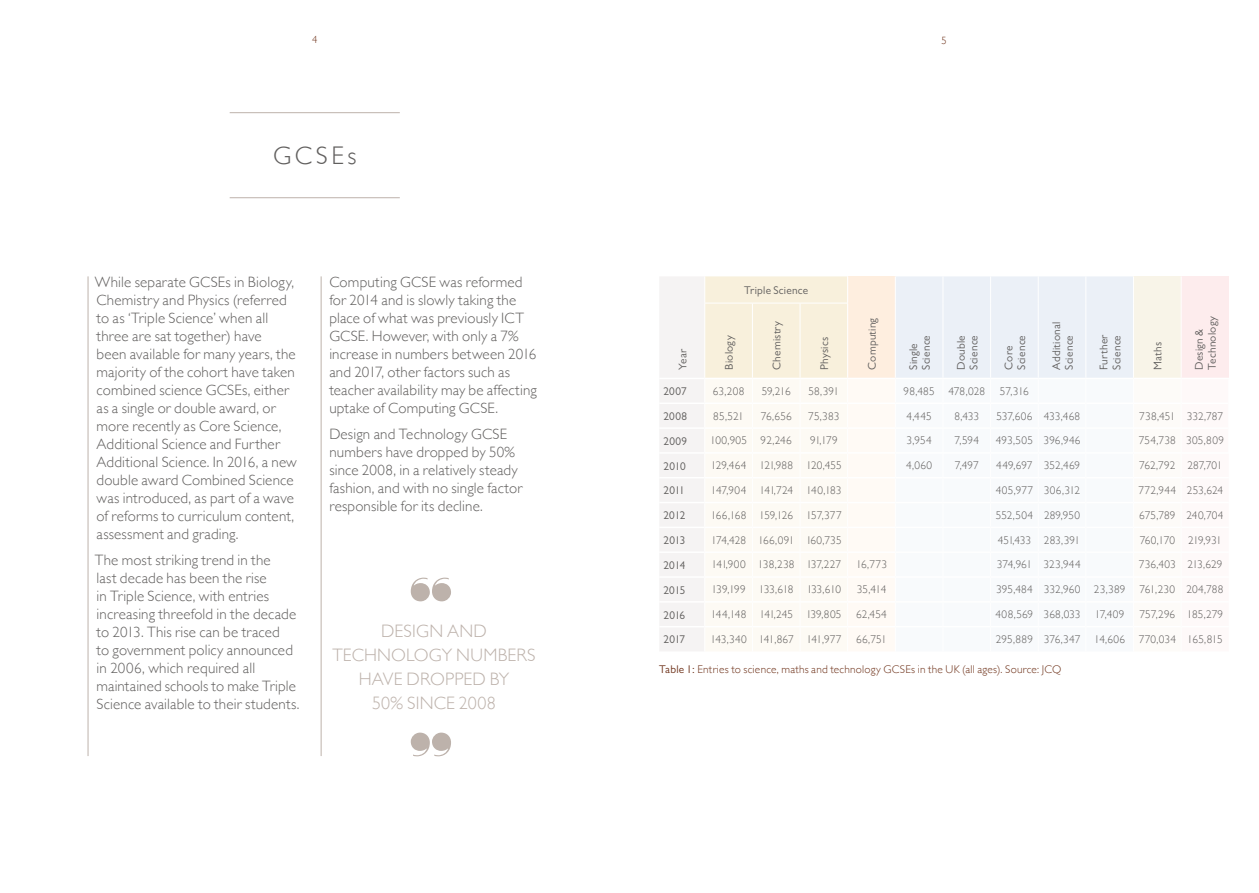
<style>
.page{position:relative;width:1259px;height:893px;background:#fff}
.page>*{position:absolute;margin:0;border:0;box-sizing:border-box;transform-origin:0 0}
.t1{font:300 25.5px "Gill Sans";letter-spacing:.14em;color:#615f5e}
.t2{font:300 18px/24px "Gill Sans";letter-spacing:.01em;color:#bdb2ab;text-align:center}
.t3{font:300 15px/18px "Gill Sans";letter-spacing:.01em;color:#615f5e}
.t4{font:300 11.25px "Gill Sans";letter-spacing:.005em;color:#615f5e}
.t5{font:11.25px/12.8px "Gill Sans";letter-spacing:.02em;color:#615f5e}
.t6{font:300 11.25px "Gill Sans";letter-spacing:.02em;color:#6e321a}
.t7{font:300 11.25px "Gill Sans";letter-spacing:.025em;color:#615f5e}
.t8{font:300 11.25px "Gill Sans";letter-spacing:-.04em;color:#615f5e}
.t9{font:300 11.25px "Gill Sans";letter-spacing:-.015em;color:#615f5e}
.t10{font:300 11.25px "Gill Sans";letter-spacing:.03em;color:#615f5e}
.t11{font:300 11.25px "Gill Sans";letter-spacing:-.035em;color:#615f5e}
.t12{font:300 10.5px "Gill Sans";color:#6e321a}
.s1{font-weight:400}
</style>
<div class="page">
<hr style="left:321px;top:276px;width:1px;height:480px;background:#bdb2ab">
<svg style="left:660px;top:276px;width:569px;height:375px"></svg>
<hr style="left:230px;top:112px;width:170px;height:1px;background:#bdb2ab">
<hr style="left:230px;top:197px;width:170px;height:1px;background:#bdb2ab">
<hr style="left:88px;top:276px;width:1px;height:480px;background:#bdb2ab">
<svg style="left:411px;top:578px;width:40px;height:23px"></svg>
<svg style="left:411px;top:733px;width:40px;height:23px"></svg>
<p class="t12" style="left:312px;top:32px;width:7px">4</p>
<p class="t12" style="left:941px;top:33px;width:7px">5</p>
<h1 class="t1" style="left:273px;top:135px;width:85px">GCSEs</h1>
<p class="t3" style="left:95px;top:272px;width:203px">While separate GCSEs in Biology,<br>Chemistry and Physics (referred to as ‘Triple Science’ when all three are sat together) have<br>been available for many years, the majority of the cohort have taken combined science GCSEs, either as a single or double award, or more recently as Core Science,<br>Additional Science and Further<br>Additional Science. In 2016, a new double award Combined Science was introduced, as part of a wave of reforms to curriculum content, assessment and grading.</p>
<p class="t3" style="left:95px;top:551px;width:206px">The most striking trend in the<br>last decade has been the rise<br>in Triple Science, with entries increasing threefold in the decade to 2013. This rise can be traced<br>to government policy announced in 2006, which required all maintained schools to make Triple<br>Science available to their students.</p>
<p class="t3" style="left:329px;top:272px;width:209px">Computing GCSE was reformed for 2014 and is slowly taking the place of what was previously ICT<br>GCSE. However, with only a 7% increase in numbers between 2016 and 2017, other factors such as teacher availability may be affecting uptake of Computing GCSE.</p>
<p class="t3" style="left:329px;top:425px;width:195px">Design and Technology GCSE numbers have dropped by 50% since 2008, in a relatively steady fashion, and with no single factor responsible for its decline.</p>
<p class="t2" style="left:332px;top:618px;width:205px">DESIGN AND<br>TECHNOLOGY NUMBERS<br>HAVE DROPPED BY<br>50% SINCE 2008</p>
<p class="t5" style="left:676px;top:370px;width:23px;rotate:-90deg">Year</p>
<p class="t5" style="left:744px;top:284px;width:65px">Triple Science</p>
<p class="t5" style="left:722px;top:370px;width:36px;rotate:-90deg">Biology</p>
<p class="t5" style="left:770px;top:370px;width:51px;rotate:-90deg">Chemistry</p>
<p class="t5" style="left:818px;top:370px;width:34px;rotate:-90deg">Physics</p>
<p class="t5" style="left:865px;top:370px;width:54px;rotate:-90deg">Computing</p>
<p class="t5" style="left:907px;top:370px;width:36px;rotate:-90deg">Single<br>Science</p>
<p class="t5" style="left:954px;top:370px;width:36px;rotate:-90deg">Double<br>Science</p>
<p class="t5" style="left:1002px;top:370px;width:36px;rotate:-90deg">Core<br>Science</p>
<p class="t5" style="left:1049px;top:370px;width:50px;rotate:-90deg">Additional<br>Science</p>
<p class="t5" style="left:1097px;top:370px;width:37px;rotate:-90deg">Further<br>Science</p>
<p class="t5" style="left:1151px;top:370px;width:30px;rotate:-90deg">Maths</p>
<p class="t5" style="left:1192px;top:370px;width:55px;rotate:-90deg">Design &amp;<br>Technology</p>
<p class="t5" style="left:663px;top:385px;width:25px">2007</p>
<p class="t4" style="left:713px;top:382px;width:33px">63,208</p>
<p class="t4" style="left:762px;top:382px;width:30px">59,216</p>
<p class="t4" style="left:808px;top:382px;width:32px">58,391</p>
<p class="t4" style="left:903px;top:382px;width:83px">98,485 478,028</p>
<p class="t4" style="left:1000px;top:382px;width:30px">57,316</p>
<p class="t5" style="left:663px;top:410px;width:25px">2008</p>
<p class="t4" style="left:713px;top:407px;width:32px">85,521</p>
<p class="t4" style="left:760px;top:407px;width:32px">76,656</p>
<p class="t4" style="left:808px;top:407px;width:33px">75,383</p>
<p class="t4" style="left:906px;top:407px;width:27px">4,445</p>
<p class="t4" style="left:954px;top:407px;width:26px">8,433</p>
<p class="t4" style="left:996px;top:407px;width:85px">537,606 433,468</p>
<p class="t4" style="left:1139px;top:407px;width:85px">738,451 332,787</p>
<p class="t5" style="left:663px;top:435px;width:25px">2009</p>
<p class="t7" style="left:710px;top:432px;width:83px">100,905 92,246</p>
<p class="t4" style="left:810px;top:432px;width:29px">91,179</p>
<p class="t4" style="left:906px;top:432px;width:27px">3,954</p>
<p class="t4" style="left:954px;top:432px;width:26px">7,594</p>
<p class="t4" style="left:996px;top:432px;width:86px">493,505 396,946</p>
<p class="t7" style="left:1138px;top:432px;width:87px">754,738 305,809</p>
<p class="t5" style="left:663px;top:459px;width:24px">2010</p>
<p class="t4" style="left:711px;top:457px;width:132px">129,464 121,988 120,455</p>
<p class="t4" style="left:906px;top:457px;width:27px">4,060</p>
<p class="t4" style="left:955px;top:457px;width:25px">7,497</p>
<p class="t4" style="left:996px;top:457px;width:85px">449,697 352,469</p>
<p class="t4" style="left:1139px;top:457px;width:85px">762,792 287,701</p>
<p class="t5" style="left:663px;top:484px;width:23px">2011</p>
<p class="t4" style="left:711px;top:481px;width:132px">147,904 141,724 140,183</p>
<p class="t10" style="left:995px;top:481px;width:86px">405,977 306,312</p>
<p class="t7" style="left:1138px;top:481px;width:86px">772,944 253,624</p>
<p class="t5" style="left:663px;top:509px;width:23px">2012</p>
<p class="t4" style="left:711px;top:506px;width:132px">166,168 159,126 157,377</p>
<p class="t4" style="left:995px;top:506px;width:86px">552,504 289,950</p>
<p class="t4" style="left:1139px;top:506px;width:86px">675,789 240,704</p>
<p class="t5" style="left:663px;top:534px;width:23px">2013</p>
<p class="t4" style="left:711px;top:531px;width:132px">174,428 166,091 160,735</p>
<p class="t4" style="left:997px;top:531px;width:84px">451,433 283,391</p>
<p class="t11" style="left:1139px;top:531px;width:84px">760,170 219,931</p>
<p class="t5" style="left:663px;top:559px;width:23px">2014</p>
<p class="t4" style="left:711px;top:556px;width:131px">141,900 138,238 137,227</p>
<p class="t4" style="left:856px;top:556px;width:32px">16,773</p>
<p class="t4" style="left:996px;top:556px;width:85px">374,961 323,944</p>
<p class="t4" style="left:1138px;top:556px;width:85px">736,403 213,629</p>
<p class="t5" style="left:663px;top:584px;width:23px">2015</p>
<p class="t8" style="left:711px;top:581px;width:131px">139,199 133,618 133,610</p>
<p class="t4" style="left:856px;top:581px;width:31px">35,414</p>
<p class="t4" style="left:996px;top:581px;width:229px">395,484 332,960 23,389 761,230 204,788</p>
<p class="t5" style="left:663px;top:608px;width:23px">2016</p>
<p class="t4" style="left:711px;top:606px;width:132px">144,148 141,245 139,805</p>
<p class="t4" style="left:856px;top:606px;width:32px">62,454</p>
<p class="t4" style="left:995px;top:606px;width:86px">408,569 368,033</p>
<p class="t4" style="left:1094px;top:606px;width:31px">17,409</p>
<p class="t4" style="left:1139px;top:606px;width:85px">757,296 185,279</p>
<p class="t5" style="left:663px;top:633px;width:23px">2017</p>
<p class="t9" style="left:710px;top:630px;width:132px">143,340 141,867 141,977</p>
<p class="t4" style="left:856px;top:630px;width:32px">66,751</p>
<p class="t4" style="left:996px;top:630px;width:228px">295,889 376,347 14,606 770,034 165,815</p>
<p class="t6" style="left:659px;top:660px;width:404px"><span class="s1">Table 1:</span> Entries to science, maths and technology GCSEs in the UK (all ages). Source: JCQ</p>
</div>
